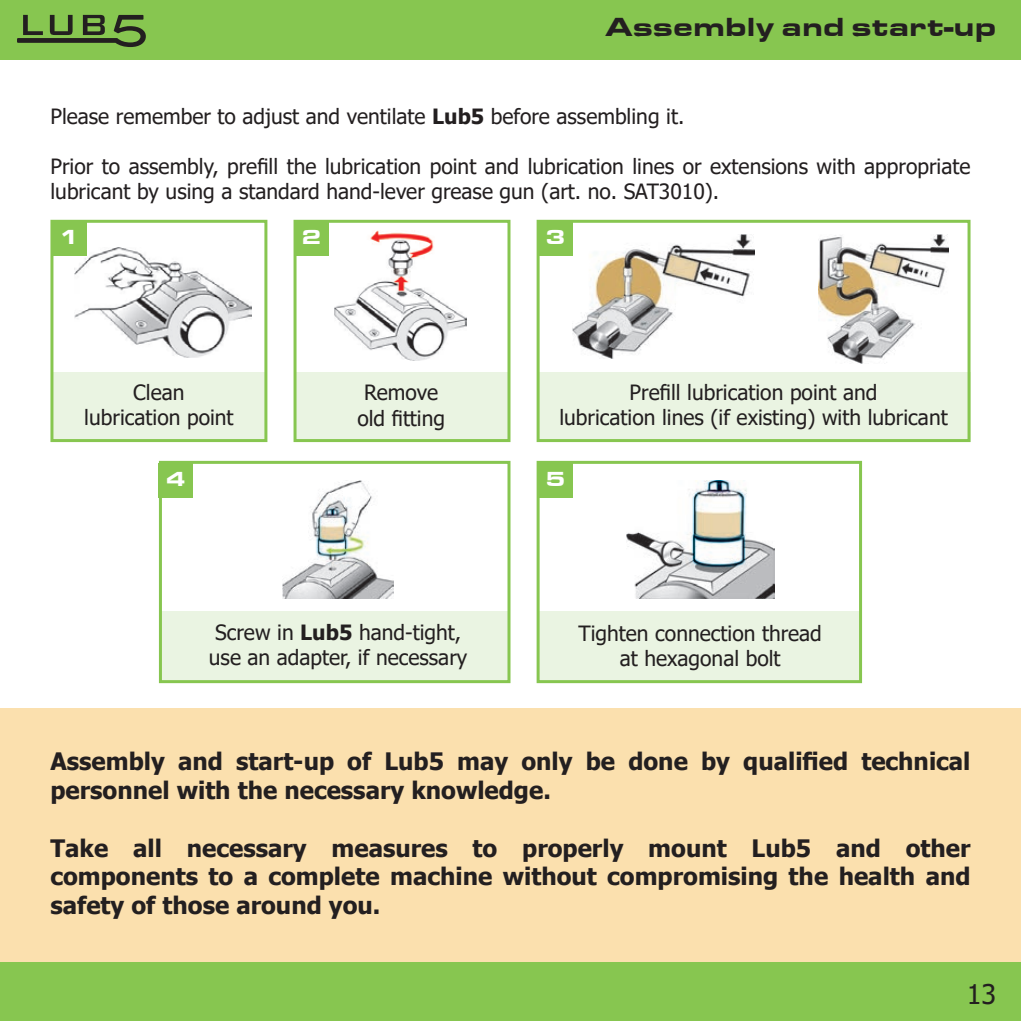
<style>
.page{position:relative;width:1021px;height:1021px;background:#fff}
.page>*{position:absolute;margin:0;border:0;box-sizing:border-box;transform-origin:0 0}
.t1{font:27px "Eurostar Black Extended";color:#231f20}
.t2{font:27px "Tahoma";color:#231f20}
.t3{font:700 24px/28.8px "Tahoma";color:#231f20}
.t4{font:21px/25.2px "Tahoma";color:#231f20;text-align:center}
.t5{font:21px "Eurostar Black Extended";color:#fff}
.s1{font-weight:700}
</style>
<div class="page">
<div style="left:0;top:0;width:1020px;height:60px;background:#87c650"></div>
<div style="left:0;top:961px;width:1020px;height:59px;background:#87c650"></div>
<svg style="left:17px;top:15px;width:129px;height:32px"></svg>
<div style="left:0;top:708px;width:1020px;height:253px;background:#fbe0ae"></div>
<div style="left:296px;top:372px;width:212px;height:70px;background:#eaf4e2"></div>
<div style="left:159px;top:611px;width:349px;height:70px;background:#eaf4e2"></div>
<div style="left:538px;top:611px;width:324px;height:70px;background:#eaf4e2"></div>
<div style="left:538px;top:372px;width:432px;height:70px;background:#eaf4e2"></div>
<div style="left:53px;top:372px;width:212px;height:70px;background:#eaf4e2"></div>
<img style="left:75px;top:247px;width:177px;height:110px">
<img style="left:282px;top:480px;width:112px;height:118px">
<img style="left:626px;top:480px;width:148px;height:118px">
<img style="left:334px;top:230px;width:133px;height:130px">
<img style="left:572px;top:235px;width:182px;height:124px">
<img style="left:818px;top:235px;width:130px;height:128px">
<div style="left:50px;top:220px;width:217px;height:222px;border:3px solid #87c650"></div>
<div style="left:293px;top:220px;width:217px;height:222px;border:3px solid #87c650"></div>
<div style="left:536px;top:220px;width:434px;height:222px;border:3px solid #87c650"></div>
<div style="left:159px;top:461px;width:351px;height:222px;border:3px solid #87c650"></div>
<div style="left:536px;top:461px;width:326px;height:222px;border:3px solid #87c650"></div>
<div style="left:53px;top:222px;width:34px;height:34px;background:#87c650"></div>
<div style="left:294px;top:222px;width:34px;height:34px;background:#87c650"></div>
<div style="left:538px;top:222px;width:34px;height:34px;background:#87c650"></div>
<div style="left:159px;top:463px;width:34px;height:34px;background:#87c650"></div>
<div style="left:538px;top:463px;width:34px;height:34px;background:#87c650"></div>
<p class="t1" style="left:605px;top:10px;width:393px">Assembly and start-up</p>
<p class="t4" style="left:50px;top:105px;width:635px">Please remember to adjust and ventilate <span class="s1">Lub5</span> before assembling it.</p>
<p class="t4" style="left:50px;top:155px;width:921px;text-align:left">Prior to assembly, prefill the lubrication point and lubrication lines or extensions with appropriate lubricant by using a standard hand-lever grease gun (art. no. SAT3010).</p>
<p class="t5" style="left:59px;top:224px;width:21px">1</p>
<p class="t5" style="left:301px;top:224px;width:21px">2</p>
<p class="t5" style="left:545px;top:224px;width:21px">3</p>
<p class="t4" style="left:84px;top:381px;width:151px">Clean lubrication point</p>
<p class="t4" style="left:357px;top:381px;width:89px">Remove old fitting</p>
<p class="t4" style="left:559px;top:381px;width:390px">Prefill lubrication point and<br>lubrication lines (if existing) with lubricant</p>
<p class="t5" style="left:166px;top:465px;width:21px">4</p>
<p class="t5" style="left:545px;top:465px;width:21px">5</p>
<p class="t4" style="left:209px;top:621px;width:260px;text-align:left">Screw in <span class="s1">Lub5</span> hand-tight, use an adapter, if necessary</p>
<p class="t4" style="left:578px;top:622px;width:245px">Tighten connection thread at hexagonal bolt</p>
<p class="t3" style="left:50px;top:748px;width:921px">Assembly and start-up of Lub5 may only be done by qualified technical personnel with the necessary knowledge.</p>
<p class="t3" style="left:50px;top:834px;width:921px;text-align:justify">Take all necessary measures to properly mount Lub5 and other components to a complete machine without compromising the health and safety of those around you.</p>
<p class="t2" style="left:966px;top:975px;width:31px">13</p>
</div>
